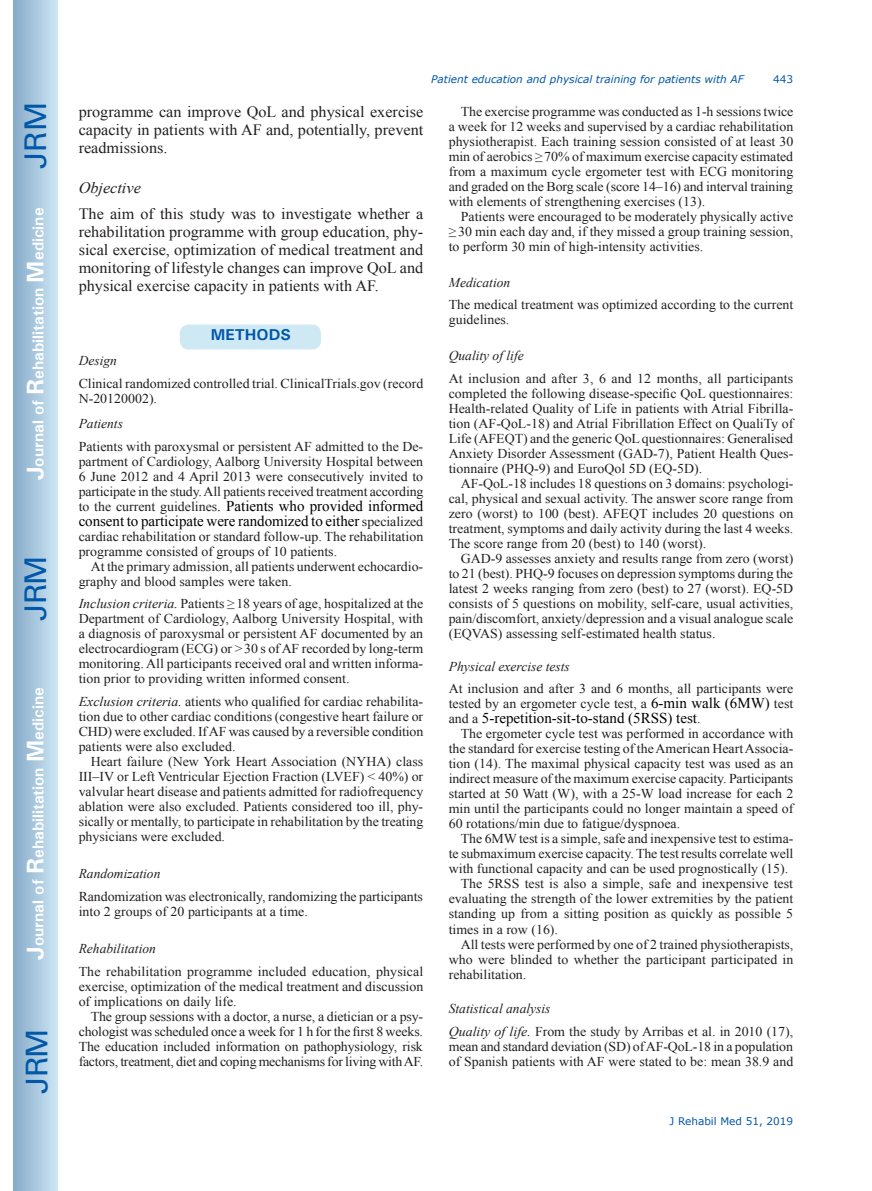
<style>
.page{position:relative;width:872px;height:1191px;background:#fff}
.page>*{position:absolute;margin:0;border:0;box-sizing:border-box;transform-origin:0 0}
.t1{font:30px "Univers";letter-spacing:-.03em;color:#0157a8}
.t2{font:15.75px/18px "Times New Roman";color:#231f20;text-align:justify}
.t3{font:700 15.75px "Univers";color:#fff}
.t4{font:italic 15.75px "Times New Roman";color:#231f20}
.t5{font:700 15.75px "Univers";color:#0157a8}
.t6{font:15px/15px "Times New Roman";color:#000001}
.t7{font:13.5px/15px "Times New Roman";color:#231f20;text-align:justify}
.t8{font:italic 13.5px "Times New Roman";color:#231f20}
.t9{font:italic 10.5px "Verdana";color:#0157a8}
.t10{font:10.5px "Verdana";color:#0157a8}
.s1{font-size:24px}
.s2{font-size:13.5px;color:#231f20}
.s3{font-style:italic}
.s4{font-size:15px;color:#000001}
</style>
<div class="page">
<div style="left:14px;top:0;width:43px;height:1191px;background:linear-gradient(to right,#88acca,#cbe5f2)"></div>
<div style="left:179px;top:324px;width:143px;height:26px;background:#cee8f4;border-radius:10px"></div>
<div style="left:178px;top:323px;width:144px;height:28px;border:2px solid #fff;border-radius:10px"></div>
<h1 class="t1" style="left:18px;top:169px;width:68px;rotate:-90deg">JRM</h1>
<p class="t3" style="left:28px;top:480px;width:274px;rotate:-90deg"><span class="s1">J</span>ournal of <span class="s1">R</span>ehabilitation <span class="s1">M</span>edicine</p>
<h1 class="t1" style="left:18px;top:620px;width:67px;rotate:-90deg">JRM</h1>
<p class="t3" style="left:28px;top:959px;width:274px;rotate:-90deg"><span class="s1">J</span>ournal of <span class="s1">R</span>ehabilitation <span class="s1">M</span>edicine</p>
<h1 class="t1" style="left:19px;top:1093px;width:67px;rotate:-90deg">JRM</h1>
<p class="t9" style="left:431px;top:72px;width:314px">Patient education and physical training for patients with AF</p>
<p class="t10" style="left:773px;top:72px;width:22px">443</p>
<p class="t2" style="left:79px;top:103px;width:346px">programme can improve QoL and physical exercise capacity in patients with AF and, potentially, prevent readmissions.</p>
<p class="t4" style="left:79px;top:177px;width:64px">Objective</p>
<p class="t2" style="left:79px;top:204px;width:346px">The aim of this study was to investigate whether a rehabilitation programme with group education, phy&shy;sical exercise, optimization of medical treatment and monitoring of lifestyle changes can improve QoL and physical exercise capacity in patients with AF.</p>
<p class="t5" style="left:211px;top:324px;width:82px">METHODS</p>
<p class="t8" style="left:79px;top:351px;width:40px">Design</p>
<p class="t7" style="left:79px;top:375px;width:346px">Clinical randomized controlled trial. ClinicalTrials.gov (record<br>N-20120002).</p>
<p class="t8" style="left:79px;top:414px;width:46px">Patients</p>
<p class="t7" style="left:79px;top:438px;width:346px">Patients with paroxysmal or persistent AF admitted to the De&shy;partment of Cardiology, Aalborg University Hospital between 6 June 2012 and 4 April 2013 were consecutively invited to participate in the study. All patients received treatment according</p>
<p class="t6" style="left:79px;top:498px;width:346px"><span class="s2">to the current guidelines</span>. Patients who provided informed consent to participate were randomized to either <span class="s2">specialized</span></p>
<p class="t7" style="left:79px;top:528px;width:346px">cardiac rehabilitation or standard follow-up. The rehabilitation programme consisted of groups of 10 patients.</p>
<p class="t7" style="left:79px;top:558px;width:346px;text-indent:12px">At the primary admission, all patients underwent echocardio&shy;graphy and blood samples were taken.</p>
<p class="t7" style="left:79px;top:596px;width:346px"><span class="s3">Inclusion criteria.</span> Patients ≥18 years of age, hospitalized at the Department of Cardiology, Aalborg University Hospital, with a diagnosis of paroxysmal or persistent AF documented by an electrocardiogram (ECG) or &gt;30 s of AF recorded by long-term monitoring. All participants received oral and written informa&shy;tion prior to providing written informed consent.</p>
<p class="t7" style="left:79px;top:693px;width:346px"><span class="s3">Exclusion criteria.</span> atients who qualified for cardiac rehabilita&shy;tion due to other cardiac conditions (congestive heart failure or CHD) were excluded. If AF was caused by a reversible condition patients were also excluded.</p>
<p class="t7" style="left:79px;top:753px;width:346px;text-indent:12px">Heart failure (New York Heart Association (NYHA) class III–IV or Left Ventricular Ejection Fraction (LVEF) &lt; 40%) or valvular heart disease and patients admitted for radiofrequency ablation were also excluded. Patients considered too ill, phy&shy;sically or mentally, to participate in rehabilitation by the treating physicians were excluded.</p>
<p class="t8" style="left:79px;top:864px;width:83px">Randomization</p>
<p class="t7" style="left:79px;top:888px;width:346px">Randomization was electronically, randomizing the participants into 2 groups of 20 participants at a time.</p>
<p class="t8" style="left:79px;top:939px;width:79px">Rehabilitation</p>
<p class="t7" style="left:79px;top:963px;width:346px">The rehabilitation programme included education, physical exercise, optimization of the medical treatment and discussion of implications on daily life.</p>
<p class="t7" style="left:79px;top:1008px;width:346px;text-indent:12px">The group sessions with a doctor, a nurse, a dietician or a psy&shy;chologist was scheduled once a week for 1 h for the first 8 weeks.<br>The education included information on pathophysiology, risk factors, treatment, diet and coping mechanisms for living with AF.</p>
<p class="t7" style="left:449px;top:103px;width:346px;text-indent:12px">The exercise programme was conducted as 1-h sessions twice a week for 12 weeks and supervised by a cardiac rehabilitation physiotherapist. Each training session consisted of at least 30 min of aerobics ≥70% of maximum exercise capacity estimated from a maximum cycle ergometer test with ECG monitoring and graded on the Borg scale (score 14–16) and interval training with elements of strengthening exercises (13).</p>
<p class="t7" style="left:449px;top:208px;width:346px;text-indent:12px">Patients were encouraged to be moderately physically active ≥30 min each day and, if they missed a group training session, to perform 30 min of high-intensity activities.</p>
<p class="t8" style="left:449px;top:273px;width:63px">Medication</p>
<p class="t7" style="left:449px;top:297px;width:346px">The medical treatment was optimized according to the current guidelines.</p>
<p class="t8" style="left:449px;top:346px;width:77px">Quality of life</p>
<p class="t7" style="left:449px;top:370px;width:346px">At inclusion and after 3, 6 and 12 months, all participants completed the following disease-specific QoL questionnaires:<br>Health-related Quality of Life in patients with Atrial Fibrilla&shy;tion (AF-QoL-18) and Atrial Fibrillation Effect on QualiTy of Life (AFEQT) and the generic QoL questionnaires: Generalised Anxiety Disorder Assessment (GAD-7), Patient Health Ques&shy;tionnaire (PHQ-9) and EuroQol 5D (EQ-5D).</p>
<p class="t7" style="left:449px;top:475px;width:346px;text-indent:12px">AF-QoL-18 includes 18 questions on 3 domains: psychologi&shy;cal, physical and sexual activity. The answer score range from zero (worst) to 100 (best). AFEQT includes 20 questions on treatment, symptoms and daily activity during the last 4 weeks.<br>The score range from 20 (best) to 140 (worst).</p>
<p class="t7" style="left:449px;top:550px;width:346px;text-indent:12px">GAD-9 assesses anxiety and results range from zero (worst) to 21 (best). PHQ-9 focuses on depression symptoms during the latest 2 weeks ranging from zero (best) to 27 (worst). EQ-5D consists of 5 questions on mobility, self-care, usual activities, pain/discomfort, anxiety/depression and a visual analogue scale (EQVAS) assessing self-estimated health status.</p>
<p class="t8" style="left:449px;top:657px;width:122px">Physical exercise tests</p>
<p class="t7" style="left:449px;top:681px;width:346px">At inclusion and after 3 and 6 months, all participants were tested by an ergometer cycle test, a <span class="s4">6-min walk (6MW)</span> test</p>
<p class="t6" style="left:449px;top:710px;width:253px"><span class="s2">and a</span> 5-repetition-sit-to-stand (5RSS) test<span class="s2">.</span></p>
<p class="t7" style="left:449px;top:726px;width:346px;text-indent:12px">The ergometer cycle test was performed in accordance with the standard for exercise testing of the American Heart Associa&shy;tion (14). The maximal physical capacity test was used as an indirect measure of the maximum exercise capacity. Participants started at 50 Watt (W), with a 25-W load increase for each 2 min until the participants could no longer maintain a speed of 60 rotations/min due to fatigue/dyspnoea.</p>
<p class="t7" style="left:461px;top:831px;width:334px">The 6MW test is a simple, safe and inexpensive test to estima-</p>
<p class="t7" style="left:449px;top:846px;width:346px">te submaximum exercise capacity. The test results correlate well</p>
<p class="t7" style="left:449px;top:861px;width:341px">with functional capacity and can be used prognostically (15).</p>
<p class="t7" style="left:461px;top:876px;width:334px">The 5RSS test is also a simple, safe and inexpensive test</p>
<p class="t7" style="left:449px;top:891px;width:346px">evaluating the strength of the lower extremities by the patient</p>
<p class="t7" style="left:449px;top:906px;width:346px">standing up from a sitting position as quickly as possible 5</p>
<p class="t7" style="left:449px;top:921px;width:111px">times in a row (16).</p>
<p class="t7" style="left:461px;top:936px;width:334px">All tests were performed by one of 2 trained physiotherapists,</p>
<p class="t7" style="left:449px;top:951px;width:346px">who were blinded to whether the participant participated in</p>
<p class="t7" style="left:449px;top:966px;width:79px">rehabilitation.</p>
<p class="t7" style="left:449px;top:997px;width:346px;line-height:22.5px"><span class="s3">Statistical analysis<br>Quality of life.</span> From the study by Arribas et al. in 2010 (17),</p>
<p class="t7" style="left:449px;top:1038px;width:346px">mean and standard deviation (SD) of AF-QoL-18 in a population of Spanish patients with AF were stated to be: mean 38.9 and</p>
<p class="t10" style="left:669px;top:1114px;width:125px">J Rehabil Med 51, 2019</p>
</div>
